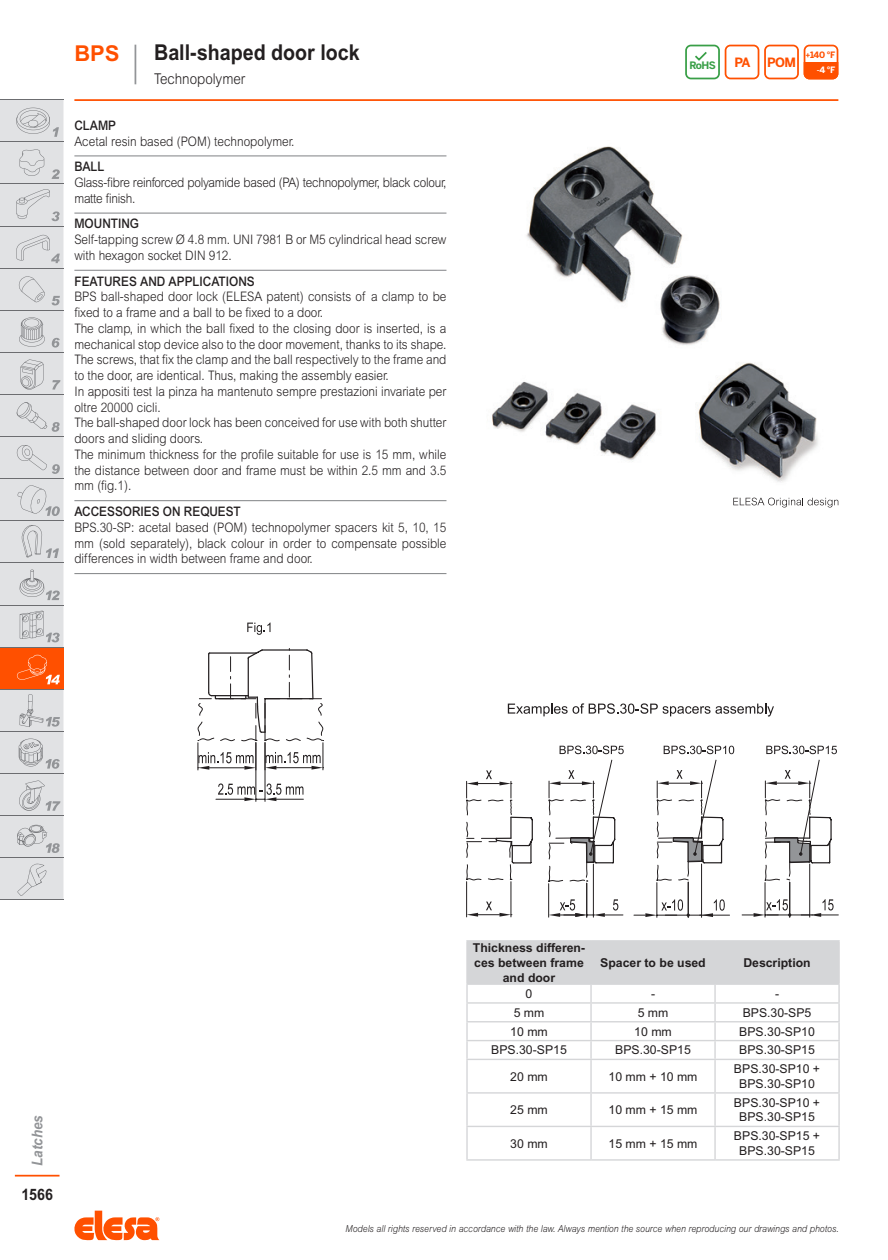
<style>
.page{position:relative;width:888px;height:1260px;background:#fff}
.page>*{position:absolute;margin:0;border:0;box-sizing:border-box;transform-origin:0 0}
.subtitle_1L{font:700 21.88px "Arial MT Std";color:#231f20;scale:.9 1}
.series{font:700 21.88px "Arial MT Std";color:#ff5000}
.t1{font:700 15.75px "Arial MT Std";color:#231f20;scale:.9 1}
.subtitle_2L{font:300 14.88px "Arial MT Std";color:#231f20;scale:.9 1}
.t2{font:italic 700 14.88px "Arial MT Std";color:#939598;scale:.9 1}
.description{font:300 13.12px/15.8px "Arial MT Std";color:#231f20;scale:.9 1}
.descriptionlast{font:300 13.12px/15.8px "Arial MT Std";color:#231f20;text-align:justify;scale:.9 1}
.description-2{font:300 13.12px/15.8px "Arial MT Std";letter-spacing:-.02em;color:#231f20;scale:.9 1}
.titlefirst{font:500 13.12px "Arial MT Std";color:#231f20;scale:.9 1}
.t3{font:700 12.78px "Benton Sans";color:#ff5000}
.Default{font:12.25px/14.7px "Arial MT Std";color:#231f20;text-align:center}
.Heading{font:700 12.25px/14.7px "Arial MT Std";color:#231f20;text-align:center}
.t4{font:700 10.15px "Benton Sans";color:#399f47}
.t5{font:italic 300 9.62px "Arial MT Std";color:#231f20;scale:.9 1}
.t6{font:700 8.75px/15.6px "Benton Sans";color:#ff5000;text-align:right}
.s1{font-size:7.7px}
.s2{font-size:7.7px;color:#fff}
.s3{color:#fff}
</style>
<div class="page">
<svg style="left:74px;top:1211px;width:85px;height:29px"></svg>
<hr style="left:15px;top:1175px;width:45px;height:2px;background:#ff5000">
<hr style="left:74px;top:99px;width:764px;height:2px;background:#ff5000">
<hr style="left:0;top:99px;width:63px;height:1px;background:#6c6d70">
<hr style="left:0;top:900px;width:63px;height:1px;background:#6c6d70">
<svg style="left:0;top:100px;width:63px;height:800px;background:#dad2d0"></svg>
<hr style="left:135px;top:45px;width:1px;height:39px;background:#939598">
<svg style="left:685px;top:45px;width:153px;height:34px"></svg>
<hr style="left:74px;top:155px;width:372px;height:1px;background:#808285">
<hr style="left:74px;top:213px;width:372px;height:1px;background:#808285">
<hr style="left:74px;top:270px;width:372px;height:1px;background:#808285">
<hr style="left:74px;top:500px;width:372px;height:1px;background:#808285">
<hr style="left:74px;top:573px;width:372px;height:1px;background:#808285">
<img style="left:492px;top:146px;width:326px;height:336px">
<svg style="left:733px;top:498px;width:105px;height:9px"></svg>
<svg style="left:247px;top:623px;width:24px;height:12px"></svg>
<hr style="left:265px;top:743px;width:1px;height:58px;background:#231f20">
<hr style="left:256px;top:743px;width:1px;height:58px;background:#231f20">
<svg style="left:216px;top:783px;width:87px;height:18px"></svg>
<svg style="left:197px;top:648px;width:127px;height:122px"></svg>
<svg style="left:508px;top:703px;width:266px;height:14px"></svg>
<hr style="left:466px;top:882px;width:1px;height:35px;background:#231f20">
<hr style="left:511px;top:882px;width:1px;height:35px;background:#231f20">
<svg style="left:467px;top:902px;width:45px;height:15px"></svg>
<hr style="left:548px;top:884px;width:1px;height:33px;background:#231f20">
<hr style="left:586px;top:883px;width:1px;height:34px;background:#231f20">
<hr style="left:593px;top:864px;width:1px;height:53px;background:#231f20">
<svg style="left:549px;top:899px;width:74px;height:18px"></svg>
<hr style="left:656px;top:883px;width:1px;height:34px;background:#231f20">
<hr style="left:688px;top:882px;width:1px;height:35px;background:#231f20">
<hr style="left:701px;top:864px;width:1px;height:53px;background:#231f20">
<hr style="left:765px;top:883px;width:1px;height:34px;background:#231f20">
<hr style="left:789px;top:882px;width:1px;height:35px;background:#231f20">
<hr style="left:809px;top:864px;width:1px;height:53px;background:#231f20">
<svg style="left:634px;top:899px;width:96px;height:18px"></svg>
<svg style="left:742px;top:899px;width:96px;height:18px"></svg>
<svg style="left:466px;top:746px;width:371px;height:145px"></svg>
<hr style="left:466px;top:940px;width:125px;height:2px;background:#d5d6d8">
<hr style="left:591px;top:940px;width:124px;height:2px;background:#d5d6d8">
<hr style="left:715px;top:940px;width:125px;height:2px;background:#d5d6d8">
<svg style="left:466px;top:941px;width:374px;height:118px"></svg>
<hr style="left:466px;top:1059px;width:125px;height:1px;background:#d5d6d8">
<hr style="left:466px;top:1060px;width:2px;height:32px;background:#d5d6d8">
<hr style="left:591px;top:1059px;width:124px;height:1px;background:#d5d6d8">
<hr style="left:590px;top:1060px;width:2px;height:32px;background:#d5d6d8">
<hr style="left:715px;top:1059px;width:125px;height:1px;background:#d5d6d8">
<hr style="left:714px;top:1060px;width:2px;height:32px;background:#d5d6d8">
<hr style="left:838px;top:1060px;width:2px;height:32px;background:#d5d6d8">
<hr style="left:466px;top:1092px;width:125px;height:2px;background:#d5d6d8">
<hr style="left:466px;top:1094px;width:2px;height:32px;background:#d5d6d8">
<hr style="left:591px;top:1092px;width:124px;height:2px;background:#d5d6d8">
<hr style="left:590px;top:1094px;width:2px;height:32px;background:#d5d6d8">
<hr style="left:715px;top:1092px;width:125px;height:2px;background:#d5d6d8">
<hr style="left:714px;top:1094px;width:2px;height:32px;background:#d5d6d8">
<hr style="left:838px;top:1094px;width:2px;height:32px;background:#d5d6d8">
<hr style="left:466px;top:1126px;width:125px;height:1px;background:#d5d6d8">
<hr style="left:466px;top:1127px;width:2px;height:32px;background:#d5d6d8">
<hr style="left:466px;top:1159px;width:125px;height:2px;background:#d5d6d8">
<hr style="left:591px;top:1126px;width:124px;height:1px;background:#d5d6d8">
<hr style="left:590px;top:1127px;width:2px;height:32px;background:#d5d6d8">
<hr style="left:591px;top:1159px;width:124px;height:2px;background:#d5d6d8">
<hr style="left:715px;top:1126px;width:125px;height:1px;background:#d5d6d8">
<hr style="left:714px;top:1127px;width:2px;height:32px;background:#d5d6d8">
<hr style="left:838px;top:1127px;width:2px;height:32px;background:#d5d6d8">
<hr style="left:715px;top:1159px;width:125px;height:2px;background:#d5d6d8">
<p class="series" style="left:74px;top:40px;width:46px">BPS</p>
<p class="subtitle_1L" style="left:154px;top:40px;width:230px">Ball-shaped door lock</p>
<p class="subtitle_2L" style="left:154px;top:71px;width:103px">Technopolymer</p>
<p class="titlefirst" style="left:74px;top:118px;width:48px">CLAMP</p>
<p class="description" style="left:74px;top:133px;width:246px">Acetal resin based (POM) technopolymer.</p>
<p class="titlefirst" style="left:74px;top:159px;width:35px">BALL</p>
<p class="description-2" style="left:74px;top:174px;width:415px">Glass-fibre reinforced polyamide based (PA) technopolymer, black colour, matte finish.</p>
<p class="titlefirst" style="left:74px;top:216px;width:73px">MOUNTING</p>
<p class="description" style="left:74px;top:232px;width:415px">Self-tapping screw Ø 4.8 mm. UNI 7981 B or M5 cylindrical head screw with hexagon socket DIN 912.</p>
<p class="titlefirst" style="left:74px;top:273px;width:202px">FEATURES AND APPLICATIONS</p>
<p class="description" style="left:74px;top:289px;width:415px">BPS ball-shaped door lock (ELESA patent) consists of a clamp to be fixed to a frame and a ball to be fixed to a door.</p>
<p class="description" style="left:74px;top:320px;width:415px">The clamp, in which the ball fixed to the closing door is inserted, is a mechanical stop device also to the door movement, thanks to its shape.</p>
<p class="description" style="left:74px;top:352px;width:415px">The screws, that fix the clamp and the ball respectively to the frame and to the door, are identical. Thus, making the assembly easier.</p>
<p class="description" style="left:74px;top:383px;width:415px">In appositi test la pinza ha mantenuto sempre prestazioni invariate per oltre 20000 cicli.</p>
<p class="description" style="left:74px;top:415px;width:415px">The ball-shaped door lock has been conceived for use with both shutter doors and sliding doors.</p>
<p class="description" style="left:74px;top:446px;width:415px;text-align:justify">The minimum thickness for the profile suitable for use is 15 mm, while the distance between door and frame must be within 2.5 mm and 3.5 mm (fig.1).</p>
<p class="titlefirst" style="left:74px;top:504px;width:187px">ACCESSORIES ON REQUEST</p>
<p class="descriptionlast" style="left:74px;top:519px;width:415px">BPS.30-SP: acetal based (POM) technopolymer spacers kit 5, 10, 15 mm (sold separately), black colour in order to compensate possible differences in width between frame and door.</p>
<p class="t4" style="left:689px;top:59px;width:28px">RoHS</p>
<p class="t3" style="left:734px;top:55px;width:18px">PA</p>
<p class="t3" style="left:767px;top:55px;width:30px">POM</p>
<p class="t6" style="left:805px;top:47px;width:31px"><span class="s1">+</span>140 °F <span class="s2">-</span><span class="s3">4 °F</span></p>
<p class="t2" style="left:29px;top:1166px;width:58px;rotate:-90deg">Latches</p>
<p class="t1" style="left:21px;top:1186px;width:37px">1566</p>
<p class="Heading" style="left:473px;top:940px;width:114px">Thickness differen&shy;ces between frame and door</p>
<p class="Heading" style="left:600px;top:955px;width:107px">Spacer to be used</p>
<p class="Heading" style="left:743px;top:955px;width:69px">Description</p>
<p class="Default" style="left:526px;top:986px;width:8px">0</p>
<p class="Default" style="left:651px;top:986px;width:6px">-</p>
<p class="Default" style="left:775px;top:986px;width:6px">-</p>
<p class="Default" style="left:514px;top:1005px;width:32px">5 mm</p>
<p class="Default" style="left:638px;top:1005px;width:32px">5 mm</p>
<p class="Default" style="left:743px;top:1005px;width:70px">BPS.30-SP5</p>
<p class="Default" style="left:510px;top:1024px;width:39px">10 mm</p>
<p class="Default" style="left:634px;top:1024px;width:39px">10 mm</p>
<p class="Default" style="left:739px;top:1024px;width:77px">BPS.30-SP10</p>
<p class="Default" style="left:491px;top:1043px;width:77px">BPS.30-SP15</p>
<p class="Default" style="left:615px;top:1043px;width:77px">BPS.30-SP15</p>
<p class="Default" style="left:739px;top:1043px;width:77px">BPS.30-SP15</p>
<p class="Default" style="left:510px;top:1069px;width:39px">20 mm</p>
<p class="Default" style="left:609px;top:1069px;width:90px">10 mm + 10 mm</p>
<p class="Default" style="left:734px;top:1062px;width:88px">BPS.30-SP10 +<br>BPS.30-SP10</p>
<p class="Default" style="left:510px;top:1102px;width:39px">25 mm</p>
<p class="Default" style="left:609px;top:1102px;width:90px">10 mm + 15 mm</p>
<p class="Default" style="left:734px;top:1095px;width:88px">BPS.30-SP10 +<br>BPS.30-SP15</p>
<p class="Default" style="left:510px;top:1136px;width:39px">30 mm</p>
<p class="Default" style="left:609px;top:1136px;width:90px">15 mm + 15 mm</p>
<p class="Default" style="left:734px;top:1129px;width:88px">BPS.30-SP15 +<br>BPS.30-SP15</p>
<p class="t5" style="left:346px;top:1224px;width:549px">Models all rights reserved in accordance with the law. Always mention the source when reproducing our drawings and photos.</p>
</div>
